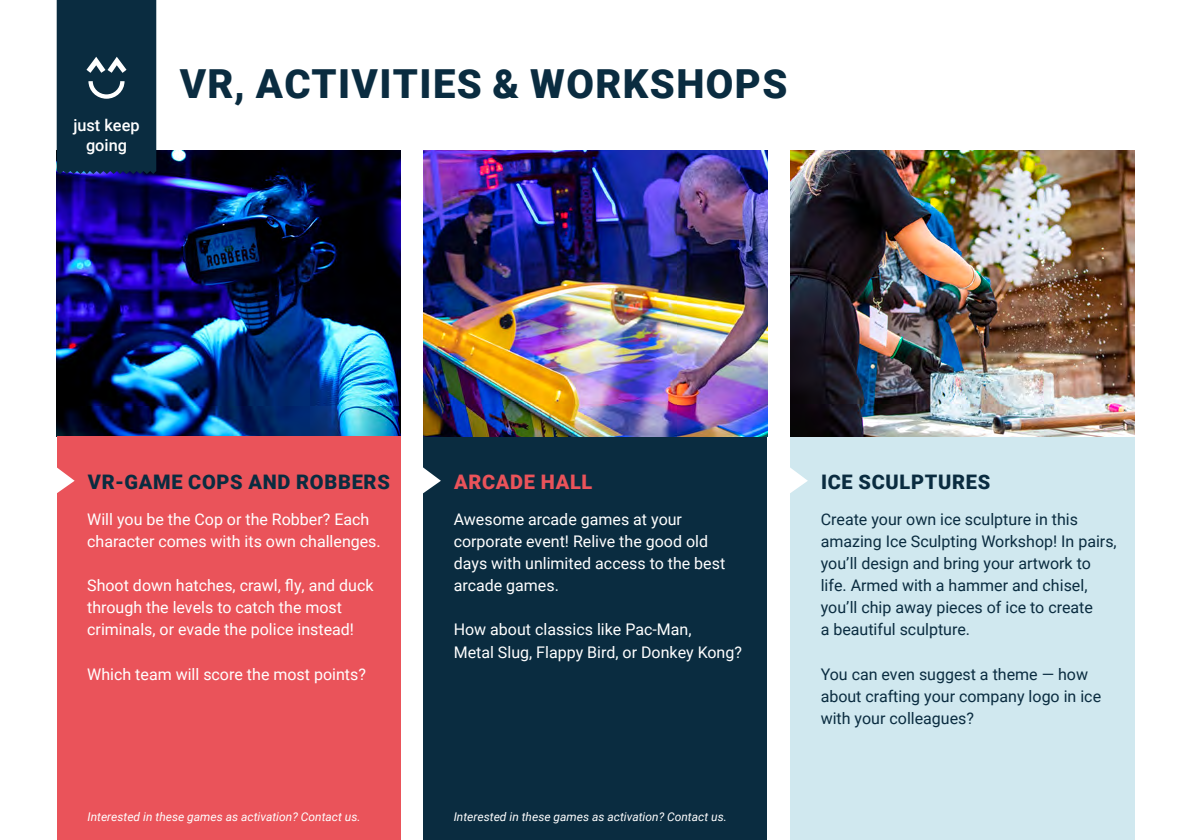
<style>
.page{position:relative;width:1191px;height:840px;background:#fff}
.page>*{position:absolute;margin:0;border:0;box-sizing:border-box;transform-origin:0 0}
.t1{font:900 40px "Roboto";letter-spacing:.035em;color:#0a2c40}
.t2{font:900 20px "Roboto";letter-spacing:.035em;color:#0a2c40}
.t3{font:900 20px "Roboto";letter-spacing:.035em;color:#ea535a}
.t4{font:500 16.2px/19.6px "Roboto";color:#fff;text-align:center}
.t5{font:16px/22px "Roboto";color:#fff}
.t6{font:16px/22px "Roboto";color:#0a2c40}
.t7{font:italic 12px "Roboto";color:#fff}
</style>
<div class="page">
<img style="left:57px;top:150px;width:344px;height:286px">
<div style="left:57px;top:436px;width:344px;height:403px;background:#ea535a"></div>
<div style="left:423px;top:436px;width:344px;height:403px;background:#0a2c40"></div>
<div style="left:790px;top:436px;width:344px;height:403px;background:#d0e8ef"></div>
<svg style="left:57px;top:467px;width:18px;height:26px"></svg>
<svg style="left:423px;top:467px;width:18px;height:26px"></svg>
<svg style="left:790px;top:467px;width:18px;height:26px"></svg>
<div style="left:57px;top:0;width:99px;height:174px;background:#0a2c40"></div>
<img style="left:423px;top:150px;width:344px;height:286px">
<img style="left:790px;top:150px;width:344px;height:286px">
<p class="t4" style="left:73px;top:115px;width:68px">just keep going</p>
<h1 class="t1" style="left:180px;top:56px;width:609px">VR, ACTIVITIES &amp; WORKSHOPS</h1>
<p class="t2" style="left:88px;top:467px;width:303px">VR-GAME COPS AND ROBBERS</p>
<p class="t3" style="left:454px;top:467px;width:140px">ARCADE HALL</p>
<p class="t2" style="left:821px;top:467px;width:171px">ICE SCULPTURES</p>
<p class="t5" style="left:87px;top:507px;width:295px">Will you be the Cop or the Robber? Each character comes with its own challenges.</p>
<p class="t5" style="left:87px;top:573px;width:288px">Shoot down hatches, crawl, fly, and duck through the levels to catch the most criminals, or evade the police instead!</p>
<p class="t5" style="left:87px;top:661px;width:280px">Which team will score the most points?</p>
<p class="t5" style="left:454px;top:507px;width:273px">Awesome arcade games at your corporate event! Relive the good old days with unlimited access to the best arcade games.</p>
<p class="t5" style="left:454px;top:617px;width:290px">How about classics like Pac-Man,<br>Metal Slug, Flappy Bird, or Donkey Kong?</p>
<p class="t6" style="left:820px;top:507px;width:297px">Create your own ice sculpture in this amazing Ice Sculpting Workshop! In pairs, you’ll design and bring your artwork to life. Armed with a hammer and chisel, you’ll chip away pieces of ice to create<br>a beautiful sculpture.</p>
<p class="t6" style="left:820px;top:661px;width:282px">You can even suggest a theme — how about crafting your company logo in ice with your colleagues?</p>
<p class="t7" style="left:87px;top:808px;width:275px">Interested in these games as activation? Contact us.</p>
<p class="t7" style="left:454px;top:808px;width:275px">Interested in these games as activation? Contact us.</p>
</div>
